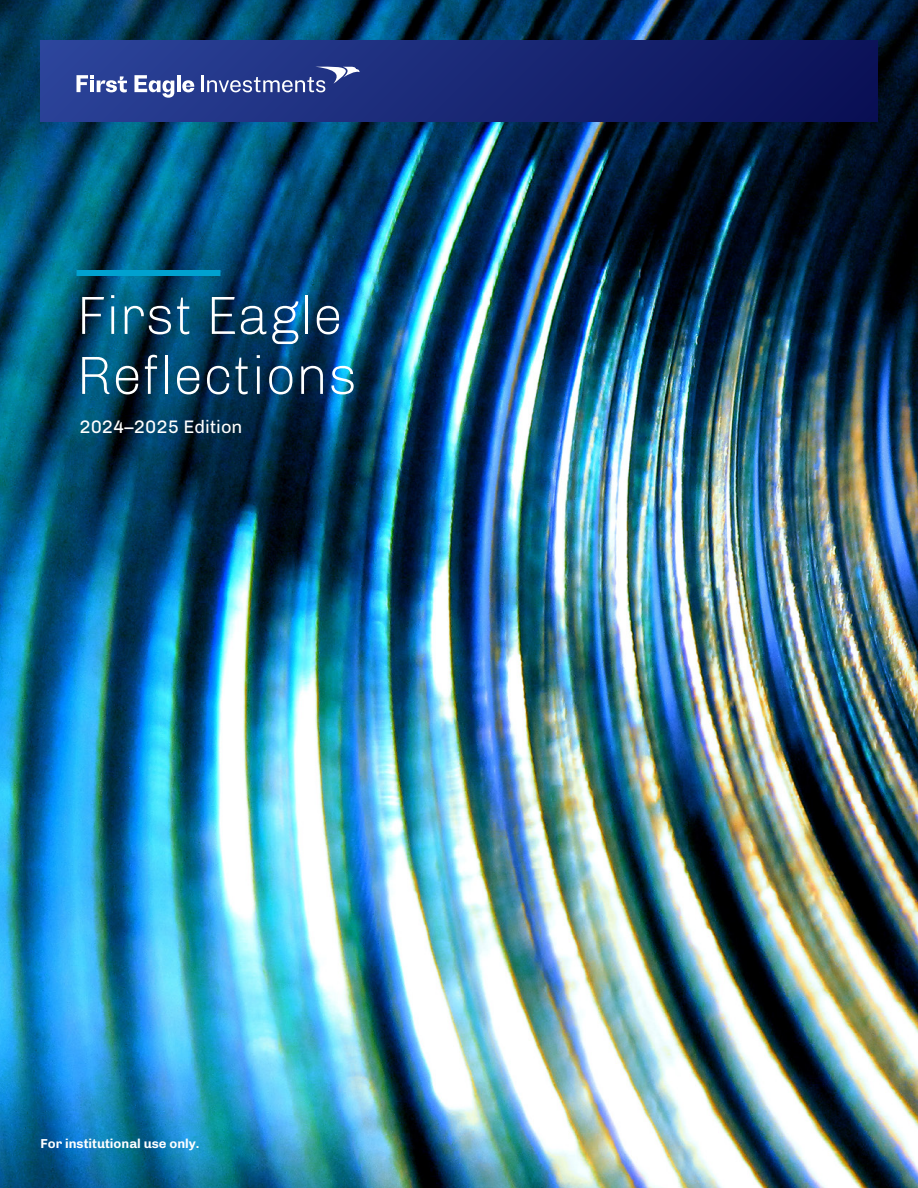
<style>
.page{position:relative;width:918px;height:1188px;background:#fff}
.page>*{position:absolute;margin:0;border:0;box-sizing:border-box;transform-origin:0 0}
.FE_Title_white{font:61.5px/60px "FE Chivo Air";color:#fff}
.FE_Subtitle_white{font:21px "FE Chivo Water";color:#fff}
.FE_Disclosure_white{font:700 15px "FE Chivo Air";color:#fff}
</style>
<div class="page">
<img style="left:0;top:0;width:918px;height:1188px">
<div style="left:40px;top:40px;width:838px;height:82px;background:linear-gradient(to right,#2c449a,#0a1056)"></div>
<svg style="left:202px;top:66px;width:158px;height:26px"></svg>
<hr style="left:177px;top:75px;width:4px;height:17px;background:#fff">
<svg style="left:182px;top:80px;width:12px;height:12px"></svg>
<svg style="left:134px;top:75px;width:40px;height:23px"></svg>
<svg style="left:77px;top:75px;width:50px;height:17px"></svg>
<div style="left:76px;top:270px;width:144px;height:6px;background:#00a1cf"></div>
<p class="FE_Title_white" style="left:76px;top:281px;width:282px">First Eagle<br>Reflections</p>
<p class="FE_Subtitle_white" style="left:79px;top:413px;width:165px">2024–2025 Edition</p>
<p class="FE_Disclosure_white" style="left:40px;top:1133px;width:160px">For institutional use only.</p>
</div>
